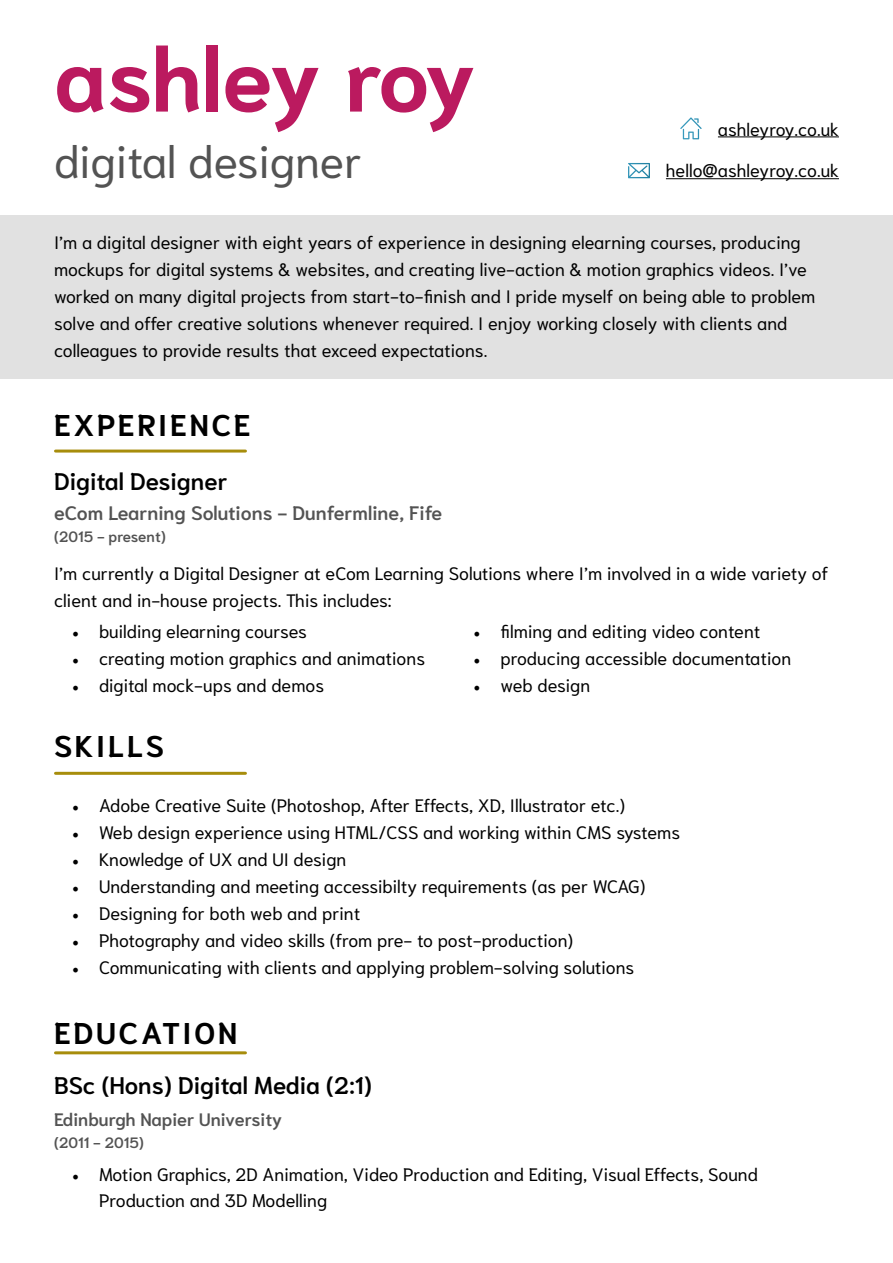
<style>
.page{position:relative;width:893px;height:1263px;background:#fff}
.page>*{position:absolute;margin:0;border:0;box-sizing:border-box;transform-origin:0 0}
.t1{font:700 90px "Niramit";color:#bb1a5f}
.t2{font:45px "Niramit";color:#535353}
.t3{font:700 30px "Niramit";letter-spacing:.095em;color:#000}
.t4{font:600 24px "Niramit";color:#000}
.t5{font:600 19.5px "Niramit";color:#535353}
.t6{font:18px/27px "Niramit";color:#000}
.t7{font:600 18px "Niramit";color:#535353}
.t8{font:600 15px "Niramit";color:#535353}
.s1{font-family:"Minion Pro"}
</style>
<div class="page">
<div style="left:0;top:215px;width:893px;height:163px;background:#e1e1e1"></div>
<hr style="left:56px;top:450px;width:189px;height:3px;background:#a78d0c">
<hr style="left:56px;top:772px;width:189px;height:3px;background:#a78d0c">
<hr style="left:56px;top:1051px;width:189px;height:3px;background:#a78d0c">
<img style="left:680px;top:117px;width:22px;height:22px">
<img style="left:628px;top:163px;width:22px;height:15px">
<hr style="left:718px;top:136px;width:121px;height:1px;background:#000">
<hr style="left:666px;top:178px;width:173px;height:1px;background:#000">
<p class="t1" style="left:54px;top:28px;width:424px">ashley roy</p>
<p class="t2" style="left:54px;top:124px;width:310px">digital designer</p>
<p class="t6" style="left:718px;top:115px;width:123px">ashleyroy.co.uk</p>
<p class="t6" style="left:666px;top:157px;width:175px">hello@ashleyroy.co.uk</p>
<p class="t6" style="left:54px;top:229px;width:763px">I’m a digital designer with eight years of experience in designing elearning courses, producing mockups for digital systems &amp; websites, and creating live-action &amp; motion graphics videos. I’ve worked on many digital projects from start-to-finish and I pride myself on being able to problem solve and offer creative solutions whenever required. I enjoy working closely with clients and colleagues to provide results that exceed expectations.</p>
<p class="t3" style="left:54px;top:408px;width:198px">EXPERIENCE</p>
<p class="t4" style="left:54px;top:467px;width:175px">Digital Designer</p>
<p class="t5" style="left:54px;top:501px;width:390px">eCom Learning Solutions - Dunfermline, Fife</p>
<p class="t8" style="left:54px;top:528px;width:113px">(2015 - present)</p>
<p class="t6" style="left:54px;top:560px;width:776px">I’m currently a Digital Designer at eCom Learning Solutions where I’m involved in a wide variety of client and in-house projects. This includes:</p>
<p class="t6" style="left:72px;top:618px;width:236px"><span class="s1">•</span> building elearning courses</p>
<p class="t6" style="left:72px;top:645px;width:355px"><span class="s1">•</span> creating motion graphics and animations</p>
<p class="t6" style="left:72px;top:672px;width:254px"><span class="s1">•</span> digital mock-ups and demos</p>
<p class="t6" style="left:473px;top:618px;width:289px"><span class="s1">•</span> filming and editing video content</p>
<p class="t6" style="left:473px;top:645px;width:319px"><span class="s1">•</span> producing accessible documentation</p>
<p class="t6" style="left:473px;top:672px;width:118px"><span class="s1">•</span> web design</p>
<p class="t3" style="left:54px;top:729px;width:112px">SKILLS</p>
<p class="t6" style="left:72px;top:792px;width:554px"><span class="s1">•</span> Adobe Creative Suite (Photoshop, After Effects, XD, Illustrator etc.)</p>
<p class="t6" style="left:72px;top:819px;width:610px"><span class="s1">•</span> Web design experience using HTML/CSS and working within CMS systems</p>
<p class="t6" style="left:72px;top:846px;width:276px"><span class="s1">•</span> Knowledge of UX and UI design</p>
<p class="t6" style="left:72px;top:873px;width:575px"><span class="s1">•</span> Understanding and meeting accessibilty requirements (as per WCAG)</p>
<p class="t6" style="left:72px;top:900px;width:290px"><span class="s1">•</span> Designing for both web and print</p>
<p class="t6" style="left:72px;top:927px;width:503px"><span class="s1">•</span> Photography and video skills (from pre- to post-production)</p>
<p class="t6" style="left:72px;top:954px;width:564px"><span class="s1">•</span> Communicating with clients and applying problem-solving solutions</p>
<p class="t3" style="left:54px;top:1016px;width:184px">EDUCATION</p>
<p class="t4" style="left:54px;top:1071px;width:319px">BSc (Hons) Digital Media (2:1)</p>
<p class="t7" style="left:54px;top:1109px;width:230px">Edinburgh Napier University</p>
<p class="t8" style="left:54px;top:1134px;width:91px">(2011 - 2015)</p>
<p class="t6" style="left:99px;top:1162px;width:660px;line-height:25.5px;text-indent:-27px"><span class="s1">•</span> Motion Graphics, 2D Animation, Video Production and Editing, Visual Effects, Sound<br>Production and 3D Modelling</p>
</div>
